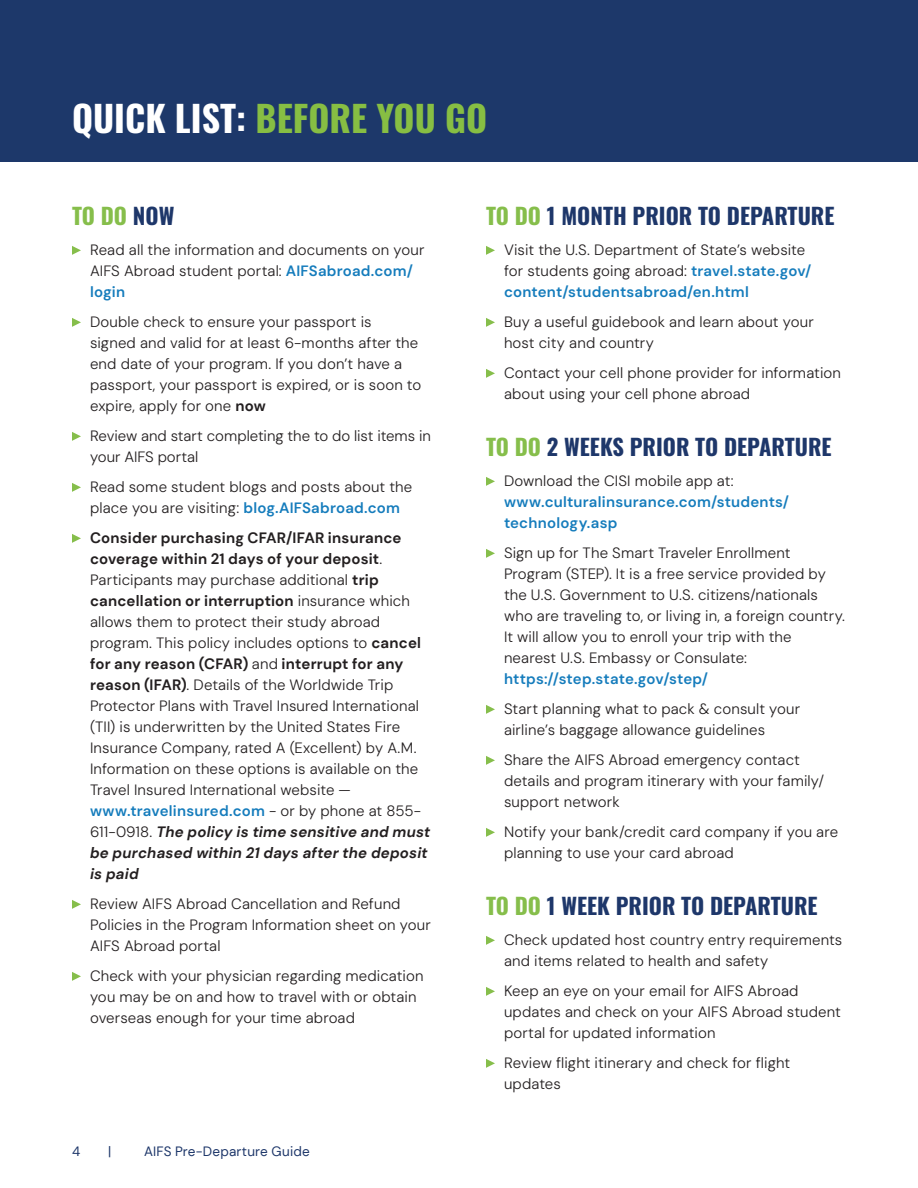
<style>
.page{position:relative;width:918px;height:1188px;background:#fff}
.page>*{position:absolute;margin:0;border:0;box-sizing:border-box;transform-origin:0 0}
.Heading_Large_white{font:700 36px "Oswald";color:#87be43}
.Heading_Small_color{font:700 22.5px "Oswald";color:#1e376a}
.Heading_Small_color-2{font:700 22.5px "Oswald";color:#86be4b}
.Body_Text_bullet{font:300 15px/21px "DM Sans";letter-spacing:.01em;color:#231f20}
.Body_Text_bullet-2{font:600 15px/21px "DM Sans";letter-spacing:.015em;color:#157cbc}
.t1{font:13.5px "DM Sans";letter-spacing:.015em;color:#1e376a}
.s1{color:#fff}
.s2{color:#1e376a}
.s3{font-weight:600;color:#157cbc}
.s4{font-weight:700}
.s5{font-weight:700;font-style:italic}
.s6{color:#86be4b}
.s7{font-weight:300;color:#231f20}
</style>
<div class="page">
<svg style="left:72px;top:246px;width:9px;height:9px"></svg>
<svg style="left:72px;top:318px;width:9px;height:9px"></svg>
<svg style="left:72px;top:432px;width:9px;height:9px"></svg>
<svg style="left:72px;top:483px;width:9px;height:9px"></svg>
<svg style="left:72px;top:534px;width:9px;height:9px"></svg>
<svg style="left:72px;top:900px;width:9px;height:9px"></svg>
<svg style="left:72px;top:972px;width:9px;height:9px"></svg>
<svg style="left:486px;top:246px;width:9px;height:9px"></svg>
<svg style="left:486px;top:318px;width:9px;height:9px"></svg>
<svg style="left:486px;top:369px;width:9px;height:9px"></svg>
<svg style="left:486px;top:477px;width:9px;height:9px"></svg>
<svg style="left:486px;top:549px;width:9px;height:9px"></svg>
<svg style="left:486px;top:705px;width:9px;height:9px"></svg>
<svg style="left:486px;top:756px;width:9px;height:9px"></svg>
<svg style="left:486px;top:828px;width:9px;height:9px"></svg>
<svg style="left:486px;top:936px;width:9px;height:9px"></svg>
<svg style="left:486px;top:987px;width:9px;height:9px"></svg>
<svg style="left:486px;top:1059px;width:9px;height:9px"></svg>
<div style="left:0;top:0;width:918px;height:162px;background:#1d386a"></div>
<p class="Heading_Large_white" style="left:72px;top:99px;width:417px"><span class="s1">QUICK LIST:</span> BEFORE YOU GO</p>
<p class="Heading_Small_color-2" style="left:72px;top:204px;width:104px">TO DO <span class="s2">NOW</span></p>
<p class="Body_Text_bullet" style="left:90px;top:239px;width:336px">Read all the information and documents on your<br>AIFS Abroad student portal: <span class="s3">AIFSabroad.com/ login</span></p>
<p class="Body_Text_bullet" style="left:90px;top:311px;width:333px">Double check to ensure your passport is signed and valid for at least 6-months after the end date of your program. If you don’t have a passport, your passport is expired, or is soon to expire, apply for one <span class="s4">now</span></p>
<p class="Body_Text_bullet" style="left:90px;top:425px;width:342px">Review and start completing the to do list items in your AIFS portal</p>
<p class="Body_Text_bullet" style="left:90px;top:476px;width:324px">Read some student blogs and posts about the place you are visiting: <span class="s3">blog.AIFSabroad.com</span></p>
<p class="Body_Text_bullet" style="left:90px;top:527px;width:342px"><span class="s4">Consider purchasing CFAR/IFAR insurance coverage within 21 days of your deposit</span>.<br>Participants may purchase additional <span class="s4">trip cancellation or interruption</span> insurance which allows them to protect their study abroad program. This policy includes options to <span class="s4">cancel for any reason (CFAR)</span> and <span class="s4">interrupt for any reason (IFAR)</span>. Details of the Worldwide Trip Protector Plans with Travel Insured International (TII) is underwritten by the United States Fire Insurance Company, rated A (Excellent) by A.M.<br>Information on these options is available on the Travel Insured International website — <span class="s3">www.travelinsured.com</span> - or by phone at 855- 611-0918. <span class="s5">The policy is time sensitive and must be purchased within 21 days after the deposit is paid</span></p>
<p class="Body_Text_bullet" style="left:90px;top:893px;width:342px">Review AIFS Abroad Cancellation and Refund<br>Policies in the Program Information sheet on your<br>AIFS Abroad portal</p>
<p class="Body_Text_bullet" style="left:90px;top:965px;width:335px">Check with your physician regarding medication you may be on and how to travel with or obtain overseas enough for your time abroad</p>
<p class="t1" style="left:72px;top:1143px;width:10px">4</p>
<p class="t1" style="left:108px;top:1143px;width:5px">|</p>
<p class="t1" style="left:144px;top:1143px;width:167px">AIFS Pre-Departure Guide</p>
<p class="Heading_Small_color" style="left:486px;top:204px;width:350px"><span class="s6">TO DO</span> 1 MONTH PRIOR TO DEPARTURE</p>
<p class="Body_Text_bullet" style="left:504px;top:239px;width:309px">Visit the U.S. Department of State’s website for students going abroad: <span class="s3">travel.state.gov/ content/studentsabroad/en.html</span></p>
<p class="Body_Text_bullet" style="left:504px;top:311px;width:311px">Buy a useful guidebook and learn about your host city and country</p>
<p class="Body_Text_bullet" style="left:504px;top:362px;width:338px">Contact your cell phone provider for information about using your cell phone abroad</p>
<p class="Heading_Small_color" style="left:486px;top:435px;width:347px"><span class="s6">TO DO</span> 2 WEEKS PRIOR TO DEPARTURE</p>
<p class="Body_Text_bullet-2" style="left:504px;top:470px;width:287px"><span class="s7">Download the CISI mobile app at: </span>www.culturalinsurance.com/students/ technology.asp</p>
<p class="Body_Text_bullet" style="left:504px;top:542px;width:342px">Sign up for The Smart Traveler Enrollment Program (STEP). It is a free service provided by the U.S. Government to U.S. citizens/nationals who are traveling to, or living in, a foreign country.<br>It will allow you to enroll your trip with the nearest U.S. Embassy or Consulate: <span class="s3">https://step.state.gov/step/</span></p>
<p class="Body_Text_bullet" style="left:504px;top:698px;width:298px">Start planning what to pack &amp; consult your airline’s baggage allowance guidelines</p>
<p class="Body_Text_bullet" style="left:504px;top:749px;width:322px">Share the AIFS Abroad emergency contact details and program itinerary with your family/ support network</p>
<p class="Body_Text_bullet" style="left:504px;top:821px;width:336px">Notify your bank/credit card company if you are planning to use your card abroad</p>
<p class="Heading_Small_color" style="left:486px;top:894px;width:333px"><span class="s6">TO DO</span> 1 WEEK PRIOR TO DEPARTURE</p>
<p class="Body_Text_bullet" style="left:504px;top:929px;width:340px">Check updated host country entry requirements and items related to health and safety</p>
<p class="Body_Text_bullet" style="left:504px;top:980px;width:339px">Keep an eye on your email for AIFS Abroad updates and check on your AIFS Abroad student portal for updated information</p>
<p class="Body_Text_bullet" style="left:504px;top:1052px;width:288px">Review flight itinerary and check for flight updates</p>
</div>
